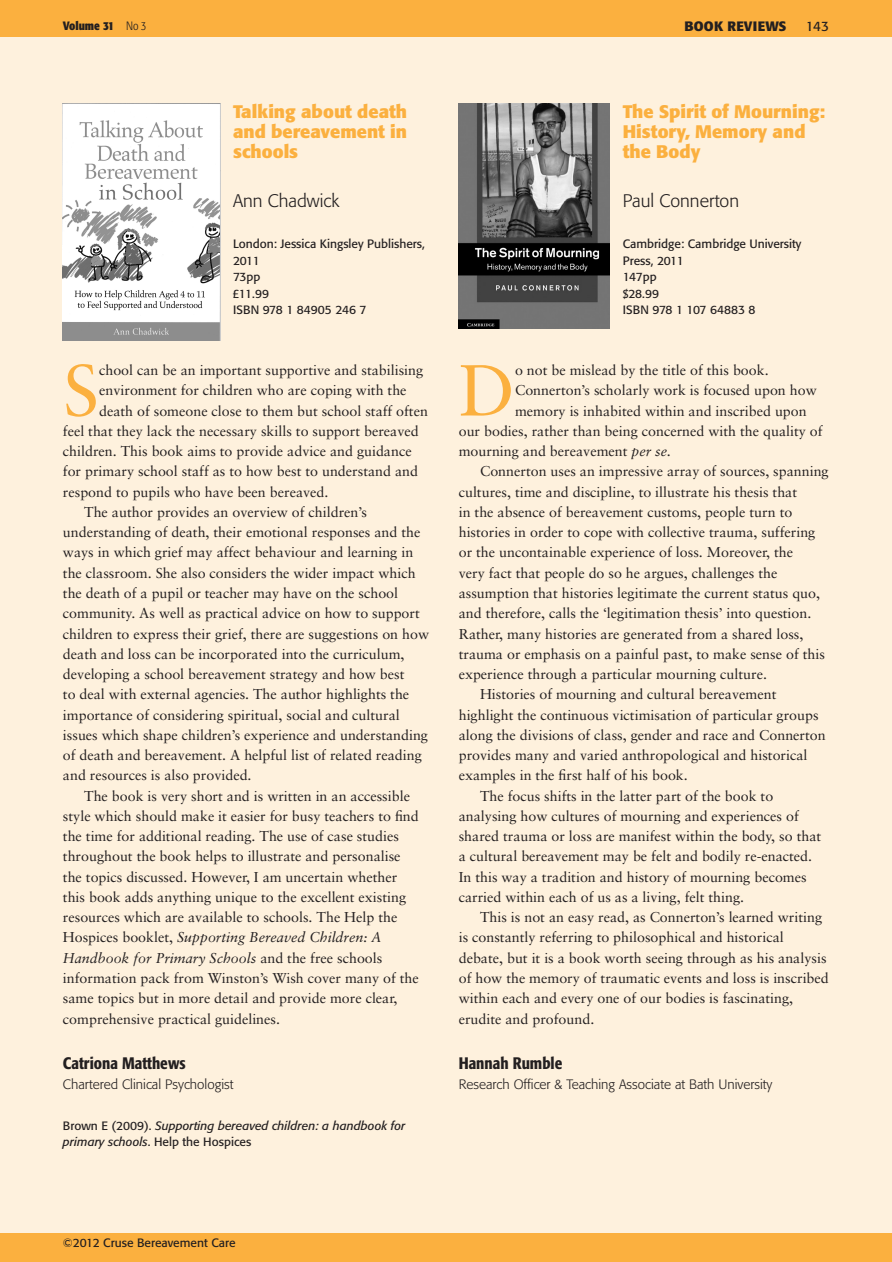
<style>
.page{position:relative;width:892px;height:1262px;background:#fff}
.page>*{position:absolute;margin:0;border:0;box-sizing:border-box;transform-origin:0 0}
.t1{font:72.3px "Sabon";color:#fbb03f}
.t2{font:700 18px/20.2px "Formata";color:#fbb03f;text-align:justify}
.t3{font:300 18px "Formata";color:#231f20}
.t4{font:500 condensed 16.5px "Formata";color:#231f20}
.t5{font:14.25px "Sabon";color:#231f20}
.t6{font:italic 14.25px "Sabon";color:#231f20}
.t7{font:300 13.5px "Formata";color:#231f20}
.t8{font:700 13.5px "Formata";color:#231f20}
.t9{font:13.5px "Formata";color:#231f20}
.t10{font:12px/16.5px "Formata";color:#231f20}
.t11{font:italic 12px/16.5px "Formata";color:#231f20}
.t12{font:700 condensed 12px "Formata";color:#231f20}
.s1{font-weight:300}
.s2{font-style:normal}
.s3{font-style:italic}
</style>
<div class="page">
<div style="left:0;top:1232px;width:891px;height:29px;background:#fbb03f"></div>
<div style="left:0;top:0;width:891px;height:37px;background:#fbb03f"></div>
<div style="left:0;top:37px;width:891px;height:1195px;background:#fef1dd"></div>
<img style="left:458px;top:103px;width:151px;height:226px">
<img style="left:63px;top:103px;width:157px;height:237px">
<p class="t12" style="left:63px;top:18px;width:85px">Volume 31 <span class="s1">No 3</span></p>
<p class="t8" style="left:684px;top:18px;width:103px">BOOK REVIEWS</p>
<p class="t9" style="left:805px;top:18px;width:25px">143</p>
<p class="t2" style="left:233px;top:101px;width:176px">Talking about death and bereavement in schools</p>
<p class="t3" style="left:233px;top:190px;width:108px">Ann Chadwick</p>
<p class="t10" style="left:233px;top:236px;width:193px">London: Jessica Kingsley Publishers,<br>2011<br>73pp<br>£11.99<br>ISBN 978 1 84905 246 7</p>
<h1 class="t1" style="left:63px;top:347px;width:38px">S</h1>
<p class="t5" style="left:99px;top:361px;width:325px">chool can be an important supportive and stabilising</p>
<p class="t5" style="left:99px;top:382px;width:309px">environment for children who are coping with the</p>
<p class="t5" style="left:99px;top:402px;width:330px">death of someone close to them but school staff often</p>
<p class="t5" style="left:63px;top:422px;width:357px">feel that they lack the necessary skills to support bereaved</p>
<p class="t5" style="left:63px;top:442px;width:350px">children. This book aims to provide advice and guidance</p>
<p class="t5" style="left:63px;top:463px;width:356px">for primary school staff as to how best to understand and</p>
<p class="t5" style="left:63px;top:483px;width:267px">respond to pupils who have been bereaved.</p>
<p class="t5" style="left:84px;top:503px;width:284px">The author provides an overview of children’s</p>
<p class="t5" style="left:63px;top:523px;width:359px">understanding of death, their emotional responses and the</p>
<p class="t5" style="left:63px;top:544px;width:351px">ways in which grief may affect behaviour and learning in</p>
<p class="t5" style="left:63px;top:564px;width:354px">the classroom. She also considers the wider impact which</p>
<p class="t5" style="left:63px;top:584px;width:336px">the death of a pupil or teacher may have on the school</p>
<p class="t5" style="left:63px;top:604px;width:358px">community. As well as practical advice on how to support</p>
<p class="t5" style="left:63px;top:625px;width:367px">children to express their grief, there are suggestions on how</p>
<p class="t5" style="left:63px;top:645px;width:343px">death and loss can be incorporated into the curriculum,</p>
<p class="t5" style="left:63px;top:665px;width:343px">developing a school bereavement strategy and how best</p>
<p class="t5" style="left:63px;top:685px;width:348px">to deal with external agencies. The author highlights the</p>
<p class="t5" style="left:63px;top:706px;width:338px">importance of considering spiritual, social and cultural</p>
<p class="t5" style="left:63px;top:726px;width:366px">issues which shape children’s experience and understanding</p>
<p class="t5" style="left:63px;top:746px;width:360px">of death and bereavement. A helpful list of related reading</p>
<p class="t5" style="left:63px;top:766px;width:190px">and resources is also provided.</p>
<p class="t5" style="left:84px;top:787px;width:327px">The book is very short and is written in an accessible</p>
<p class="t5" style="left:63px;top:807px;width:357px">style which should make it easier for busy teachers to find</p>
<p class="t5" style="left:63px;top:827px;width:337px">the time for additional reading. The use of case studies</p>
<p class="t5" style="left:63px;top:847px;width:339px">throughout the book helps to illustrate and personalise</p>
<p class="t5" style="left:63px;top:868px;width:336px">the topics discussed. However, I am uncertain whether</p>
<p class="t5" style="left:63px;top:888px;width:344px">this book adds anything unique to the excellent existing</p>
<p class="t5" style="left:63px;top:908px;width:336px">resources which are available to schools. The Help the</p>
<p class="t6" style="left:63px;top:929px;width:320px"><span class="s2">Hospices booklet,</span> Supporting Bereaved Children: A</p>
<p class="t6" style="left:63px;top:949px;width:321px">Handbook for Primary Schools <span class="s2">and the free schools</span></p>
<p class="t5" style="left:63px;top:969px;width:357px">information pack from Winston’s Wish cover many of the</p>
<p class="t5" style="left:63px;top:989px;width:336px">same topics but in more detail and provide more clear,</p>
<p class="t5" style="left:63px;top:1009px;width:218px">comprehensive practical guidelines.</p>
<p class="t4" style="left:63px;top:1052px;width:124px">Catriona Matthews</p>
<p class="t7" style="left:63px;top:1075px;width:172px">Chartered Clinical Psychologist</p>
<p class="t11" style="left:63px;top:1117px;width:344px"><span class="s2">Brown E (2009).</span> Supporting bereaved children: a handbook for primary schools<span class="s2">. Help the Hospices</span></p>
<p class="t2" style="left:622px;top:101px;width:204px;text-align:left">The Spirit of Mourning:<br>History, Memory and the Body</p>
<p class="t3" style="left:622px;top:190px;width:118px">Paul Connerton</p>
<p class="t10" style="left:622px;top:236px;width:180px">Cambridge: Cambridge University<br>Press, 2011<br>147pp<br>$28.99<br>ISBN 978 1 107 64883 8</p>
<h1 class="t1" style="left:458px;top:347px;width:58px">D</h1>
<p class="t5" style="left:515px;top:361px;width:255px">o not be mislead by the title of this book.</p>
<p class="t5" style="left:515px;top:382px;width:303px">Connerton’s scholarly work is focused upon how</p>
<p class="t5" style="left:515px;top:402px;width:293px">memory is inhabited within and inscribed upon</p>
<p class="t5" style="left:458px;top:422px;width:365px">our bodies, rather than being concerned with the quality of</p>
<p class="t5" style="left:458px;top:442px;width:214px">mourning and bereavement <span class="s3">per se.</span></p>
<p class="t5" style="left:480px;top:463px;width:350px">Connerton uses an impressive array of sources, spanning</p>
<p class="t5" style="left:458px;top:483px;width:340px">cultures, time and discipline, to illustrate his thesis that</p>
<p class="t5" style="left:458px;top:503px;width:335px">in the absence of bereavement customs, people turn to</p>
<p class="t5" style="left:458px;top:523px;width:358px">histories in order to cope with collective trauma, suffering</p>
<p class="t5" style="left:458px;top:544px;width:336px">or the uncontainable experience of loss. Moreover, the</p>
<p class="t5" style="left:458px;top:564px;width:320px">very fact that people do so he argues, challenges the</p>
<p class="t5" style="left:458px;top:584px;width:363px">assumption that histories legitimate the current status quo,</p>
<p class="t5" style="left:458px;top:604px;width:354px">and therefore, calls the ‘legitimation thesis’ into question.</p>
<p class="t5" style="left:458px;top:625px;width:346px">Rather, many histories are generated from a shared loss,</p>
<p class="t5" style="left:458px;top:645px;width:367px">trauma or emphasis on a painful past, to make sense of this</p>
<p class="t5" style="left:458px;top:665px;width:310px">experience through a particular mourning culture.</p>
<p class="t5" style="left:480px;top:685px;width:298px">Histories of mourning and cultural bereavement</p>
<p class="t5" style="left:458px;top:706px;width:361px">highlight the continuous victimisation of particular groups</p>
<p class="t5" style="left:458px;top:726px;width:368px">along the divisions of class, gender and race and Connerton</p>
<p class="t5" style="left:458px;top:746px;width:350px">provides many and varied anthropological and historical</p>
<p class="t5" style="left:458px;top:766px;width:230px">examples in the first half of his book.</p>
<p class="t5" style="left:480px;top:787px;width:294px">The focus shifts in the latter part of the book to</p>
<p class="t5" style="left:458px;top:807px;width:341px">analysing how cultures of mourning and experiences of</p>
<p class="t5" style="left:458px;top:827px;width:364px">shared trauma or loss are manifest within the body, so that</p>
<p class="t5" style="left:458px;top:847px;width:355px">a cultural bereavement may be felt and bodily re-enacted.</p>
<p class="t5" style="left:458px;top:868px;width:349px">In this way a tradition and history of mourning becomes</p>
<p class="t5" style="left:458px;top:888px;width:287px">carried within each of us as a living, felt thing.</p>
<p class="t5" style="left:480px;top:908px;width:343px">This is not an easy read, as Connerton’s learned writing</p>
<p class="t5" style="left:458px;top:928px;width:326px">is constantly referring to philosophical and historical</p>
<p class="t5" style="left:458px;top:949px;width:369px">debate, but it is a book worth seeing through as his analysis</p>
<p class="t5" style="left:458px;top:969px;width:371px">of how the memory of traumatic events and loss is inscribed</p>
<p class="t5" style="left:458px;top:989px;width:336px">within each and every one of our bodies is fascinating,</p>
<p class="t5" style="left:458px;top:1009px;width:137px">erudite and profound.</p>
<p class="t4" style="left:458px;top:1052px;width:105px">Hannah Rumble</p>
<p class="t7" style="left:458px;top:1075px;width:315px">Research Officer &amp; Teaching Associate at Bath University</p>
<p class="t10" style="left:63px;top:1233px;width:174px">©2012 Cruse Bereavement Care</p>
</div>
